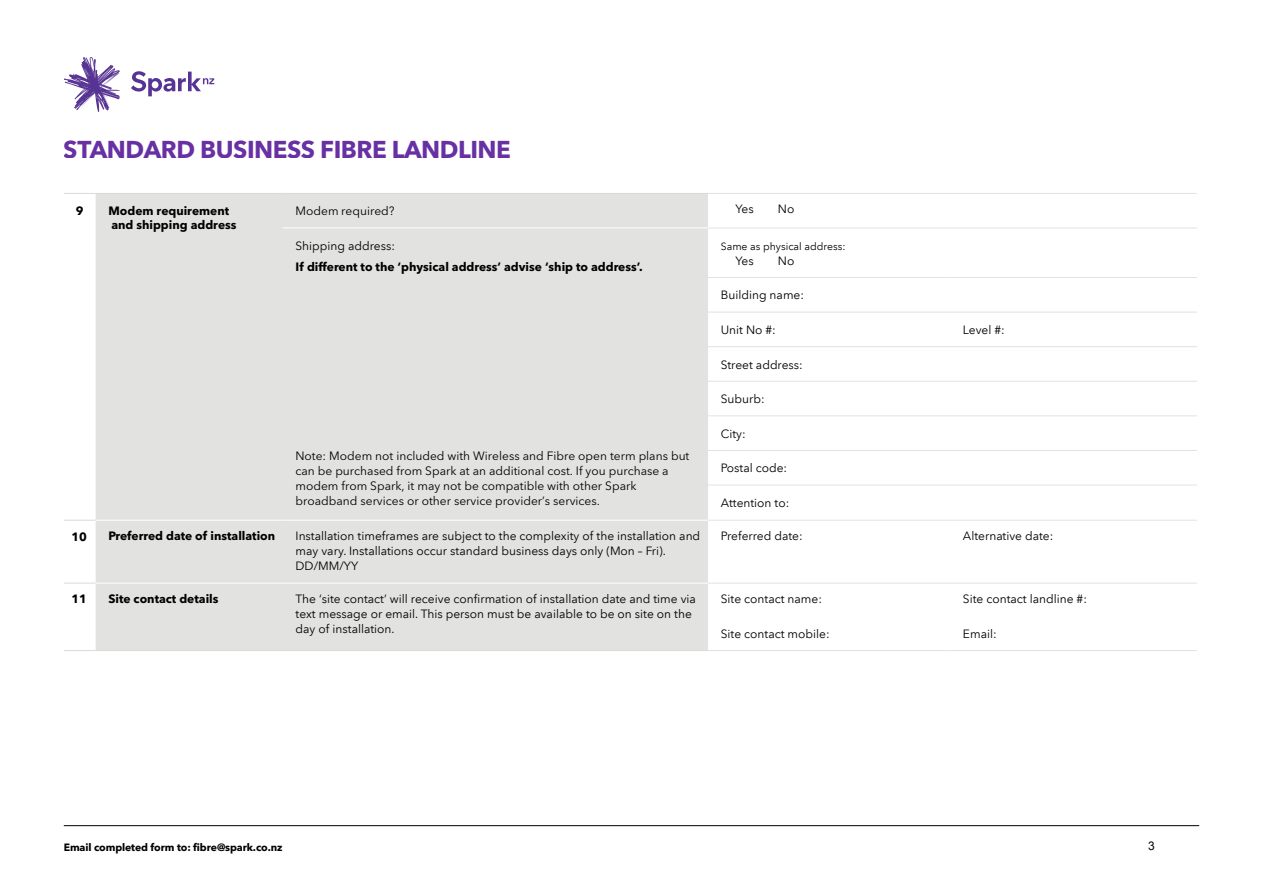
<style>
.page{position:relative;width:1263px;height:893px;background:#fff}
.page>*{position:absolute;margin:0;border:0;box-sizing:border-box;transform-origin:0 0}
.t1{font:700 24.15px "Avenir Next LT Pro";letter-spacing:-.02em;color:#5f259f}
.t2{font:12px/15px "Avenir Next LT Pro";color:#000}
.t3{font:700 12px/14.4px "Avenir Next LT Pro";color:#000}
.t4{font:12px "Arial";color:#000}
.t5{font:700 10.5px "Avenir Next LT Pro";letter-spacing:-.01em;color:#000}
.t6{font:10.5px "Avenir Next LT Pro";color:#000}
</style>
<div class="page">
<svg style="left:64px;top:194px;width:1133px;height:456px"></svg>
<div style="left:96px;top:194px;width:612px;height:456px;background:#e2e2e0"></div>
<hr style="left:708px;top:228px;width:242px;height:1px;background:#e2e2e0">
<hr style="left:950px;top:228px;width:247px;height:1px;background:#e2e2e0">
<hr style="left:708px;top:277px;width:242px;height:1px;background:#e2e2e0">
<hr style="left:950px;top:277px;width:247px;height:1px;background:#e2e2e0">
<hr style="left:708px;top:312px;width:242px;height:1px;background:#e2e2e0">
<hr style="left:950px;top:312px;width:247px;height:1px;background:#e2e2e0">
<hr style="left:708px;top:346px;width:242px;height:1px;background:#e2e2e0">
<hr style="left:950px;top:346px;width:247px;height:1px;background:#e2e2e0">
<hr style="left:708px;top:381px;width:242px;height:1px;background:#e2e2e0">
<hr style="left:950px;top:381px;width:247px;height:1px;background:#e2e2e0">
<hr style="left:708px;top:415px;width:242px;height:1px;background:#e2e2e0">
<hr style="left:950px;top:415px;width:247px;height:1px;background:#e2e2e0">
<hr style="left:708px;top:450px;width:242px;height:1px;background:#e2e2e0">
<hr style="left:950px;top:450px;width:247px;height:1px;background:#e2e2e0">
<hr style="left:708px;top:485px;width:242px;height:1px;background:#e2e2e0">
<hr style="left:950px;top:485px;width:247px;height:1px;background:#e2e2e0">
<hr style="left:283px;top:228px;width:425px;height:1px;background:#fff">
<hr style="left:64px;top:193px;width:32px;height:1px;background:#d9d9d6">
<hr style="left:708px;top:193px;width:242px;height:1px;background:#e2e2e0">
<hr style="left:950px;top:193px;width:247px;height:1px;background:#e2e2e0">
<hr style="left:96px;top:193px;width:187px;height:1px;background:#d9d9d6">
<hr style="left:283px;top:193px;width:425px;height:1px;background:#d9d9d6">
<hr style="left:64px;top:825px;width:1135px;height:1px;background:#000">
<svg style="left:64px;top:57px;width:56px;height:55px"></svg>
<svg style="left:131px;top:71px;width:83px;height:25px"></svg>
<hr style="left:64px;top:583px;width:32px;height:1px;background:#d9d9d6">
<hr style="left:708px;top:583px;width:242px;height:1px;background:#e2e2e0">
<hr style="left:950px;top:583px;width:247px;height:1px;background:#e2e2e0">
<hr style="left:96px;top:583px;width:187px;height:1px;background:#fff">
<hr style="left:283px;top:583px;width:425px;height:1px;background:#fff">
<hr style="left:64px;top:520px;width:32px;height:1px;background:#d9d9d6">
<hr style="left:708px;top:520px;width:242px;height:1px;background:#e2e2e0">
<hr style="left:950px;top:520px;width:247px;height:1px;background:#e2e2e0">
<hr style="left:96px;top:520px;width:187px;height:1px;background:#fff">
<hr style="left:283px;top:520px;width:425px;height:1px;background:#fff">
<hr style="left:64px;top:650px;width:32px;height:1px;background:#d9d9d6">
<hr style="left:708px;top:650px;width:242px;height:1px;background:#e2e2e0">
<hr style="left:950px;top:650px;width:247px;height:1px;background:#e2e2e0">
<hr style="left:96px;top:650px;width:187px;height:1px;background:#d9d9d6">
<hr style="left:283px;top:650px;width:425px;height:1px;background:#d9d9d6">
<h1 class="t1" style="left:64px;top:134px;width:449px">STANDARD BUSINESS FIBRE LANDLINE</h1>
<p class="t3" style="left:76px;top:203px;width:9px">9</p>
<p class="t3" style="left:108px;top:203px;width:130px">Modem requirement and shipping address</p>
<p class="t2" style="left:296px;top:204px;width:101px">Modem required?</p>
<p class="t2" style="left:296px;top:238px;width:101px">Shipping address:</p>
<p class="t3" style="left:296px;top:260px;width:349px">If different to the ‘physical address’ advise ‘ship to address’.</p>
<p class="t2" style="left:295px;top:448px;width:395px">Note: Modem not included with Wireless and Fibre open term plans but can be purchased from Spark at an additional cost. If you purchase a modem from Spark, it may not be compatible with other Spark broadband services or other service provider’s services.</p>
<p class="t2" style="left:735px;top:202px;width:20px">Yes</p>
<p class="t2" style="left:778px;top:202px;width:18px">No</p>
<p class="t6" style="left:721px;top:240px;width:126px">Same as physical address:</p>
<p class="t2" style="left:735px;top:253px;width:20px">Yes</p>
<p class="t2" style="left:778px;top:253px;width:18px">No</p>
<p class="t2" style="left:721px;top:288px;width:85px">Building name:</p>
<p class="t2" style="left:721px;top:322px;width:57px">Unit No #:</p>
<p class="t2" style="left:963px;top:322px;width:43px">Level #:</p>
<p class="t2" style="left:721px;top:357px;width:84px">Street address:</p>
<p class="t2" style="left:721px;top:391px;width:45px">Suburb:</p>
<p class="t2" style="left:721px;top:426px;width:26px">City:</p>
<p class="t2" style="left:721px;top:461px;width:68px">Postal code:</p>
<p class="t2" style="left:721px;top:495px;width:70px">Attention to:</p>
<p class="t3" style="left:108px;top:528px;width:168px">Preferred date of installation</p>
<p class="t2" style="left:296px;top:528px;width:406px">Installation timeframes are subject to the complexity of the installation and may vary. Installations occur standard business days only (Mon – Fri).<br>DD/MM/YY</p>
<p class="t3" style="left:71px;top:530px;width:17px">10</p>
<p class="t2" style="left:721px;top:528px;width:83px">Preferred date:</p>
<p class="t2" style="left:963px;top:528px;width:92px">Alternative date:</p>
<p class="t3" style="left:71px;top:592px;width:17px">11</p>
<p class="t3" style="left:108px;top:592px;width:112px">Site contact details</p>
<p class="t2" style="left:296px;top:592px;width:402px">The ‘site contact’ will receive confirmation of installation date and time via text message or email. This person must be available to be on site on the day of installation.</p>
<p class="t2" style="left:721px;top:592px;width:103px">Site contact name:</p>
<p class="t2" style="left:963px;top:592px;width:125px">Site contact landline #:</p>
<p class="t2" style="left:721px;top:626px;width:110px">Site contact mobile:</p>
<p class="t2" style="left:963px;top:626px;width:35px">Email:</p>
<p class="t5" style="left:64px;top:840px;width:220px">Email completed form to: fibre@spark.co.nz</p>
<p class="t4" style="left:1148px;top:838px;width:8px">3</p>
</div>
